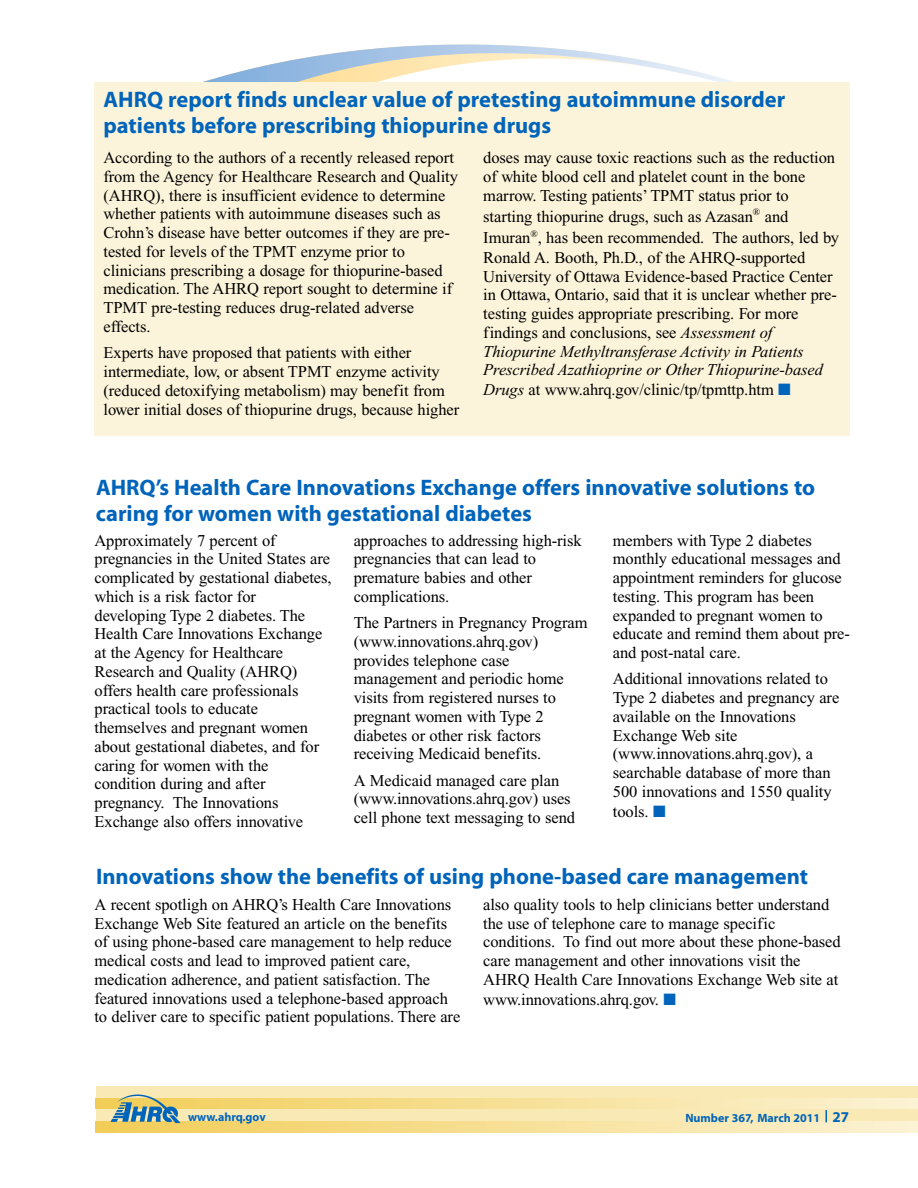
<style>
.page{position:relative;width:918px;height:1188px;background:#fff}
.page>*{position:absolute;margin:0;border:0;box-sizing:border-box;transform-origin:0 0}
.t1{font:700 22.5px/25.5px "Myriad";color:#0064ba}
.t2{font:16.5px/18.8px "Times New Roman";letter-spacing:-.005em;color:#000}
.t3{font:700 12px "Myriad";color:#0064ba}
.s1{font-style:italic}
.s2{color:#0064ba}
.s3{font-size:15px}
</style>
<div class="page">
<svg style="left:203px;top:44px;width:530px;height:38px"></svg>
<div style="left:96px;top:1087px;width:822px;height:45px;background:#f9e9b4"></div>
<svg style="left:96px;top:1099px;width:822px;height:10px"></svg>
<svg style="left:96px;top:1122px;width:822px;height:10px"></svg>
<svg style="left:826px;top:1110px;width:1px;height:12px"></svg>
<img style="left:108px;top:1094px;width:75px;height:30px">
<div style="left:94px;top:82px;width:756px;height:354px;background:#fcf4da"></div>
<h1 class="t1" style="left:104px;top:89px;width:683px">AHRQ report finds unclear value of pretesting autoimmune disorder patients before prescribing thiopurine drugs</h1>
<p class="t2" style="left:103px;top:150px;width:356px">According to the authors of a recently released report from the Agency for Healthcare Research and Quality (AHRQ), there is insufficient evidence to determine whether patients with autoimmune diseases such as Crohn’s disease have better outcomes if they are pre&shy;tested for levels of the TPMT enzyme prior to clinicians prescribing a dosage for thiopurine-based medication. The AHRQ report sought to determine if TPMT pre-testing reduces drug-related adverse effects.</p>
<p class="t2" style="left:104px;top:345px;width:357px">Experts have proposed that patients with either intermediate, low, or absent TPMT enzyme activity (reduced detoxifying metabolism) may benefit from lower initial doses of thiopurine drugs, because higher</p>
<p class="t2" style="left:483px;top:150px;width:353px">doses may cause toxic reactions such as the reduction of white blood cell and platelet count in the bone marrow. Testing patients’TPMT status prior to</p>
<p class="t2" style="left:483px;top:207px;width:357px;line-height:21.8px">starting thiopurine drugs, such as Azasan<sup>®</sup> and<br>Imuran<sup>®</sup>, has been recommended. The authors, led by</p>
<p class="t2" style="left:483px;top:250px;width:355px">Ronald A. Booth, Ph.D., of the AHRQ-supported University of Ottawa Evidence-based Practice Center in Ottawa, Ontario, said that it is unclear whether pre&shy;testing guides appropriate prescribing. For more findings and conclusions, see <span class="s1">Assessment of Thiopurine Methyltransferase Activity in Patients Prescribed Azathioprine or Other Thiopurine-based Drugs</span> at www.ahrq.gov/clinic/tp/tpmttp.htm <span class="s2">■</span></p>
<h1 class="t1" style="left:96px;top:477px;width:721px">AHRQ’s Health Care Innovations Exchange offers innovative solutions to caring for women with gestational diabetes</h1>
<p class="t2" style="left:94px;top:532px;width:239px">Approximately 7 percent of pregnancies in the United States are complicated by gestational diabetes, which is a risk factor for developing Type 2 diabetes. The<br>Health Care Innovations Exchange at the Agency for Healthcare<br>Research and Quality (AHRQ) offers health care professionals practical tools to educate themselves and pregnant women about gestational diabetes, and for caring for women with the condition during and after pregnancy. The Innovations<br>Exchange also offers innovative</p>
<p class="t2" style="left:354px;top:532px;width:230px">approaches to addressing high-risk pregnancies that can lead to premature babies and other complications.</p>
<p class="t2" style="left:354px;top:615px;width:236px">The Partners in Pregnancy Program (www.innovations.ahrq.gov) provides telephone case management and periodic home visits from registered nurses to pregnant women with Type 2 diabetes or other risk factors receiving Medicaid benefits.</p>
<p class="t2" style="left:354px;top:772px;width:223px">A Medicaid managed care plan (www.innovations.ahrq.gov) uses cell phone text messaging to send</p>
<p class="t2" style="left:613px;top:532px;width:239px">members with Type 2 diabetes monthly educational messages and appointment reminders for glucose testing. This program has been expanded to pregnant women to educate and remind them about pre&shy;and post-natal care.</p>
<p class="t2" style="left:613px;top:671px;width:228px">Additional innovations related to<br>Type 2 diabetes and pregnancy are available on the Innovations<br>Exchange Web site (www.innovations.ahrq.gov), a searchable database of more than<br>500 innovations and 1550 quality tools. <span class="s2">■</span></p>
<h1 class="t1" style="left:96px;top:865px;width:713px">Innovations show the benefits of using phone-based care management</h1>
<p class="t2" style="left:94px;top:897px;width:367px">A recent spotligh on AHRQ’s Health Care Innovations Exchange Web Site featured an article on the benefits of using phone-based care management to help reduce medical costs and lead to improved patient care, medication adherence, and patient satisfaction. The featured innovations used a telephone-based approach to deliver care to specific patient populations. There are</p>
<p class="t2" style="left:483px;top:896px;width:359px">also quality tools to help clinicians better understand the use of telephone care to manage specific conditions. To find out more about these phone-based care management and other innovations visit the AHRQ Health Care Innovations Exchange Web site at www.innovations.ahrq.gov. <span class="s2">■</span></p>
<p class="t3" style="left:188px;top:1113px;width:79px">www.ahrq.gov</p>
<p class="t3" style="left:685px;top:1114px;width:165px">Number 367, March 2011 <span class="s3">27</span></p>
</div>
